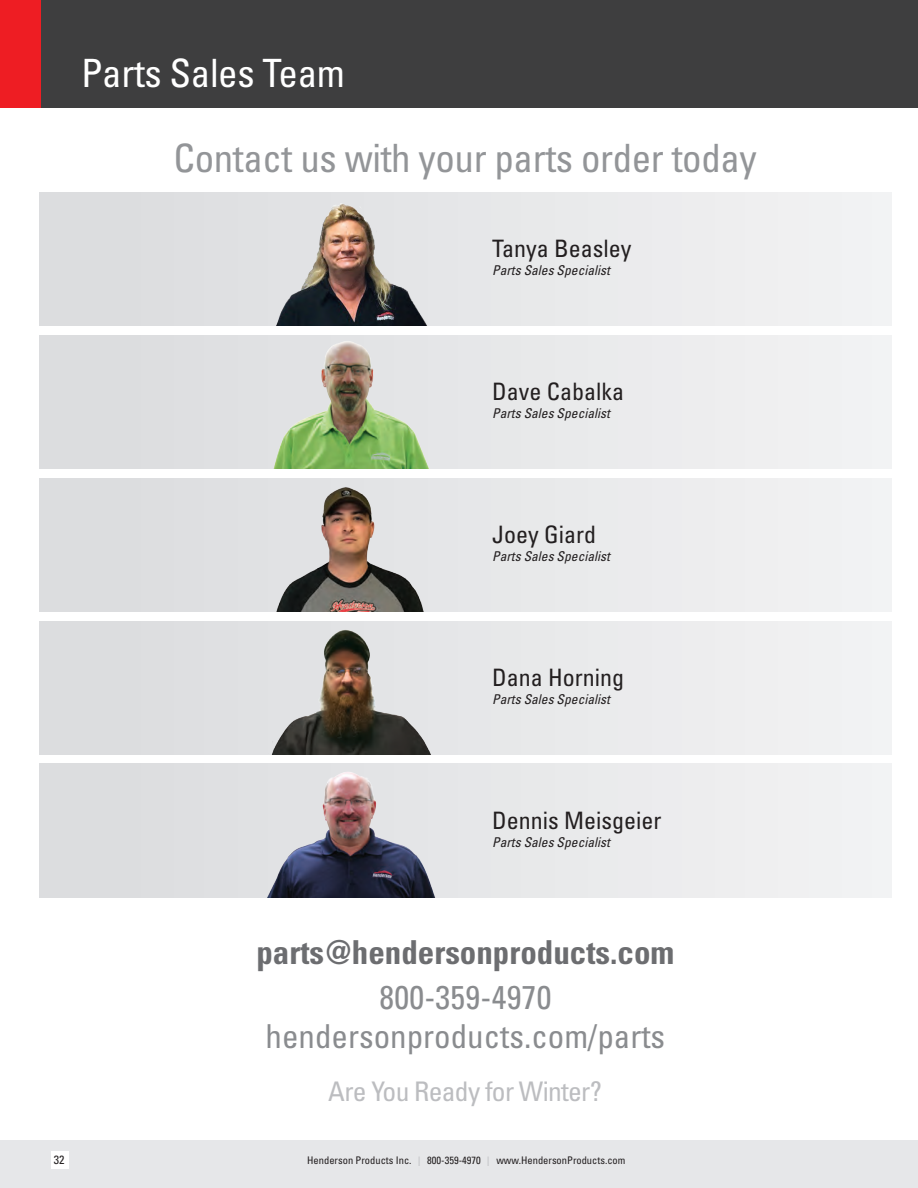
<style>
.page{position:relative;width:918px;height:1188px;background:#fff}
.page>*{position:absolute;margin:0;border:0;box-sizing:border-box;transform-origin:0 0}
.t1{font:condensed 39px "Univers LT Std";letter-spacing:-.01em;color:#939598}
.t2{font:condensed 39px "Univers LT Std";letter-spacing:-.01em;color:#fff}
.t3{font:condensed 33px "Univers LT Std";color:#8a8c8f}
.t4{font:700 condensed 33px "Univers LT Std";color:#6c6d70}
.t5{font:condensed 27px "Univers LT Std";letter-spacing:-.025em;color:#bcbdc0}
.t6{font:condensed 24px "Univers LT Std";color:#231f20}
.t7{font:italic condensed 13.5px "Univers LT Std";color:#231f20}
.t8{font:condensed 12px "Univers LT Std";color:#231f20}
.t9{font:condensed 10.5px "Univers LT Std";color:#231f20}
.s1{font-size:13.2px;color:#bcbdc0}
</style>
<div class="page">
<div style="left:0;top:1140px;width:918px;height:48px;background:#e6e7e9"></div>
<div style="left:51px;top:1151px;width:17px;height:18px;background:#fff"></div>
<div style="left:40px;top:0;width:878px;height:108px;background:#3e3e3f"></div>
<div style="left:0;top:0;width:40px;height:108px;background:#ee1d23"></div>
<div style="left:40px;top:192px;width:852px;height:133px;background:linear-gradient(to right,#dadbdd,#f2f3f3)"></div>
<div style="left:40px;top:335px;width:852px;height:133px;background:#e8e9ea"></div>
<div style="left:40px;top:764px;width:852px;height:133px;background:#e8e9ea"></div>
<div style="left:40px;top:478px;width:852px;height:133px;background:#e8e9ea"></div>
<div style="left:40px;top:621px;width:852px;height:133px;background:#e8e9ea"></div>
<img style="left:274px;top:342px;width:155px;height:126px">
<img style="left:267px;top:772px;width:168px;height:125px">
<img style="left:272px;top:629px;width:159px;height:125px">
<img style="left:276px;top:487px;width:148px;height:124px">
<img style="left:262px;top:198px;width:179px;height:127px">
<p class="t2" style="left:81px;top:48px;width:265px">Parts Sales Team</p>
<p class="t1" style="left:173px;top:134px;width:585px">Contact us with your parts order today</p>
<p class="t6" style="left:492px;top:233px;width:141px">Tanya Beasley</p>
<p class="t7" style="left:492px;top:262px;width:119px">Parts Sales Specialist</p>
<p class="t6" style="left:492px;top:376px;width:133px">Dave Cabalka</p>
<p class="t7" style="left:492px;top:405px;width:119px">Parts Sales Specialist</p>
<p class="t6" style="left:492px;top:519px;width:105px">Joey Giard</p>
<p class="t7" style="left:492px;top:548px;width:119px">Parts Sales Specialist</p>
<p class="t6" style="left:492px;top:662px;width:133px">Dana Horning</p>
<p class="t7" style="left:492px;top:691px;width:119px">Parts Sales Specialist</p>
<p class="t6" style="left:492px;top:805px;width:171px">Dennis Meisgeier</p>
<p class="t7" style="left:492px;top:834px;width:119px">Parts Sales Specialist</p>
<p class="t4" style="left:256px;top:932px;width:419px">parts@hendersonproducts.com</p>
<p class="t3" style="left:379px;top:976px;width:174px">800-359-4970</p>
<p class="t3" style="left:266px;top:1015px;width:401px">hendersonproducts.com/parts</p>
<p class="t5" style="left:328px;top:1075px;width:275px">Are You Ready for Winter?</p>
<p class="t8" style="left:54px;top:1152px;width:12px">32</p>
<p class="t9" style="left:496px;top:1154px;width:131px">www.HendersonProducts.com</p>
<p class="t9" style="left:307px;top:1154px;width:184px">Henderson Products Inc. <span class="s1">I</span> 800-359-4970 <span class="s1">I</span></p>
</div>
